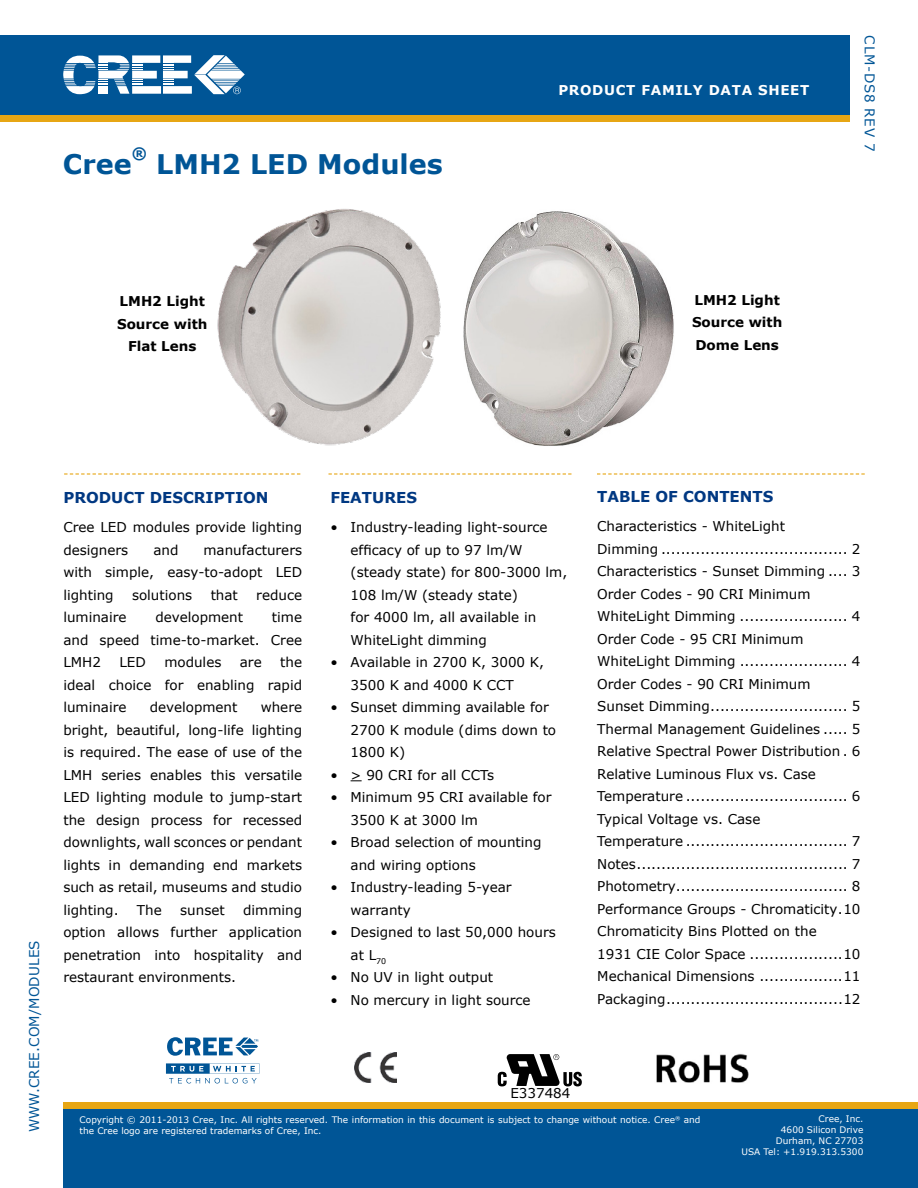
<style>
.page{position:relative;width:918px;height:1188px;background:#fff}
.page>*{position:absolute;margin:0;border:0;box-sizing:border-box;transform-origin:0 0}
.t1{font:700 27px "Verdana";color:#005596}
.t2{font:700 15.75px "Verdana";color:#005596}
.t3{font:700 15px "Verdana";color:#003882}
.t4{font:13.5px/22.5px "Verdana";color:#000}
.t5{font:700 13.5px/22.5px "Verdana";color:#000}
.t6{font:700 13.5px "Verdana";letter-spacing:.05em;color:#fff}
.t7{font:13.5px "Verdana";letter-spacing:.01em;color:#005596}
.t8{font:13.5px "Verdana";letter-spacing:.045em;color:#005596}
.t9{font:9px/10.8px "Verdana";color:#fff;text-align:right}
</style>
<div class="page">
<div style="left:63px;top:1108px;width:855px;height:80px;background:#005596"></div>
<div style="left:0;top:115px;width:850px;height:7px;background:#e7a614"></div>
<div style="left:0;top:35px;width:850px;height:80px;background:#005596"></div>
<svg style="left:63px;top:55px;width:182px;height:39px"></svg>
<div style="left:63px;top:1102px;width:855px;height:6px;background:#e7a614"></div>
<svg style="left:64px;top:473px;width:236px;height:2px"></svg>
<svg style="left:328px;top:473px;width:244px;height:2px"></svg>
<svg style="left:597px;top:473px;width:268px;height:2px"></svg>
<svg style="left:166px;top:1063px;width:93px;height:21px"></svg>
<svg style="left:167px;top:1037px;width:91px;height:19px"></svg>
<img style="left:354px;top:1052px;width:42px;height:30px">
<img style="left:656px;top:1053px;width:93px;height:30px">
<img style="left:217px;top:209px;width:224px;height:237px">
<img style="left:463px;top:211px;width:211px;height:235px">
<svg style="left:498px;top:1054px;width:84px;height:32px"></svg>
<p class="t2" style="left:132px;top:143px;width:17px">®</p>
<h1 class="t1" style="left:63px;top:147px;width:70px">CREE</h1>
<h1 class="t1" style="left:156px;top:147px;width:22px">LMH</h1>
<h1 class="t1" style="left:222px;top:147px;width:48px">2 LED</h1>
<h1 class="t1" style="left:317px;top:147px;width:127px">MODULES</h1>
<p class="t5" style="left:120px;top:290px;width:12px">LMH</p>
<p class="t5" style="left:152px;top:290px;width:54px">2 LIGHT</p>
<p class="t5" style="left:117px;top:312px;width:92px">SOURCE WITH</p>
<p class="t5" style="left:128px;top:335px;width:70px">FLAT LENS</p>
<p class="t6" style="left:558px;top:82px;width:252px">PRODUCT FAMILY DATA SHEET</p>
<p class="t8" style="left:878px;top:35px;width:117px;rotate:90deg">CLM-DS8 Rev 7</p>
<p class="t5" style="left:692px;top:288px;width:92px;text-indent:35px">2 LIGHT<br>SOURCE WITH<br>DOME LENS</p>
<p class="t5" style="left:695px;top:288px;width:12px">LMH</p>
<p class="t7" style="left:26px;top:1132px;width:191px;rotate:-90deg">www.cree.com/modules</p>
<p class="t3" style="left:63px;top:488px;width:207px">PRODUCT DESCRIPTION</p>
<p class="t4" style="left:63px;top:516px;width:240px">Cree LED modules provide lighting designers</p>
<p class="t4" style="left:63px;top:538px;width:240px;text-align:justify;text-indent:140px">manufacturers with simple, easy-to-adopt LED lighting</p>
<p class="t4" style="left:153px;top:538px;width:27px">and</p>
<p class="t4" style="left:132px;top:583px;width:62px">solutions</p>
<p class="t4" style="left:211px;top:583px;width:29px">that</p>
<p class="t4" style="left:256px;top:583px;width:47px">reduce</p>
<p class="t4" style="left:63px;top:606px;width:65px">luminaire</p>
<p class="t4" style="left:155px;top:606px;width:89px">development</p>
<p class="t4" style="left:63px;top:606px;width:240px;text-align:justify;text-indent:209px">time and speed time‑to‑market. Cree LMH2</p>
<p class="t4" style="left:63px;top:651px;width:240px;text-align:justify;text-indent:217px">the ideal choice for enabling rapid luminaire</p>
<p class="t4" style="left:119px;top:651px;width:28px">LED</p>
<p class="t4" style="left:164px;top:651px;width:59px">modules</p>
<p class="t4" style="left:240px;top:651px;width:23px">are</p>
<p class="t4" style="left:63px;top:696px;width:240px;text-align:justify;text-indent:197px">where bright, beautiful, long‑life lighting is required. The ease of use of the LMH series enables this versatile LED lighting module to jump‑start the design process for recessed downlights, wall sconces or pendant lights in demanding end markets such as retail, museums and studio lighting.</p>
<p class="t4" style="left:150px;top:696px;width:89px">development</p>
<p class="t4" style="left:63px;top:898px;width:240px;text-align:justify;text-indent:180px">dimming option allows further application penetration into hospitality and restaurant environments.</p>
<p class="t4" style="left:137px;top:898px;width:26px">The</p>
<p class="t4" style="left:180px;top:898px;width:46px">sunset</p>
<p class="t3" style="left:330px;top:488px;width:88px">FEATURES</p>
<p class="t4" style="left:351px;top:516px;width:218px;text-indent:-20px">• Industry-leading light-source efficacy of up to 97 lm/W (steady state) for 800‑3000 lm,<br>108 lm/W (steady state)<br>for 4000 lm, all available in<br>WhiteLight dimming</p>
<p class="t4" style="left:351px;top:651px;width:195px;text-indent:-20px">• Available in 2700 K, 3000 K,<br>3500 K and 4000 K CCT</p>
<p class="t4" style="left:351px;top:696px;width:207px;text-indent:-20px">• Sunset dimming available for<br>2700 K module (dims down to<br>1800 K)</p>
<p class="t4" style="left:330px;top:763px;width:165px">• &gt; 90 CRI for all CCTs</p>
<p class="t4" style="left:351px;top:786px;width:203px;text-indent:-20px">• Minimum 95 CRI available for<br>3500 K at 3000 lm</p>
<p class="t4" style="left:351px;top:831px;width:192px;text-indent:-20px">• Broad selection of mounting and wiring options</p>
<p class="t4" style="left:351px;top:876px;width:163px;text-indent:-20px">• Industry-leading 5-year warranty</p>
<p class="t4" style="left:351px;top:921px;width:207px;text-indent:-20px">• Designed to last 50,000 hours at L<sub>70</sub></p>
<p class="t4" style="left:330px;top:966px;width:164px">• No UV in light output</p>
<p class="t4" style="left:330px;top:988px;width:202px">• No mercury in light source</p>
<p class="t3" style="left:597px;top:487px;width:178px">TABLE OF CONTENTS</p>
<p class="t4" style="left:597px;top:514px;width:265px">Characteristics - WhiteLight<br>Dimming ...................................... 2<br>Characteristics - Sunset Dimming .... 3<br>Order Codes - 90 CRI Minimum WhiteLight Dimming ...................... 4<br>Order Code - 95 CRI Minimum WhiteLight Dimming ...................... 4<br>Order Codes - 90 CRI Minimum Sunset Dimming............................ 5<br>Thermal Management Guidelines ..... 5<br>Relative Spectral Power Distribution . 6<br>Relative Luminous Flux vs. Case Temperature ................................. 6<br>Typical Voltage vs. Case<br>Temperature ................................. 7<br>Notes........................................... 7<br>Photometry................................... 8<br>Performance Groups - Chromaticity.10<br>Chromaticity Bins Plotted on the<br>1931 CIE Color Space ...................10<br>Mechanical Dimensions .................11<br>Packaging....................................12</p>
<p class="t4" style="left:510px;top:1081px;width:62px">E337484</p>
<p class="t9" style="left:80px;top:1125px;width:243px">the Cree logo are registered trademarks of Cree, Inc.</p>
<p class="t9" style="left:742px;top:1113px;width:123px">Cree, Inc.<br>4600 Silicon Drive<br>Durham, NC 27703<br>USA Tel: +1.919.313.5300</p>
<p class="t9" style="left:80px;top:1114px;width:623px">Copyright © 2011-2013 Cree, Inc. All rights reserved. The information in this document is subject to change without notice. Cree<sup>®</sup> and</p>
</div>
